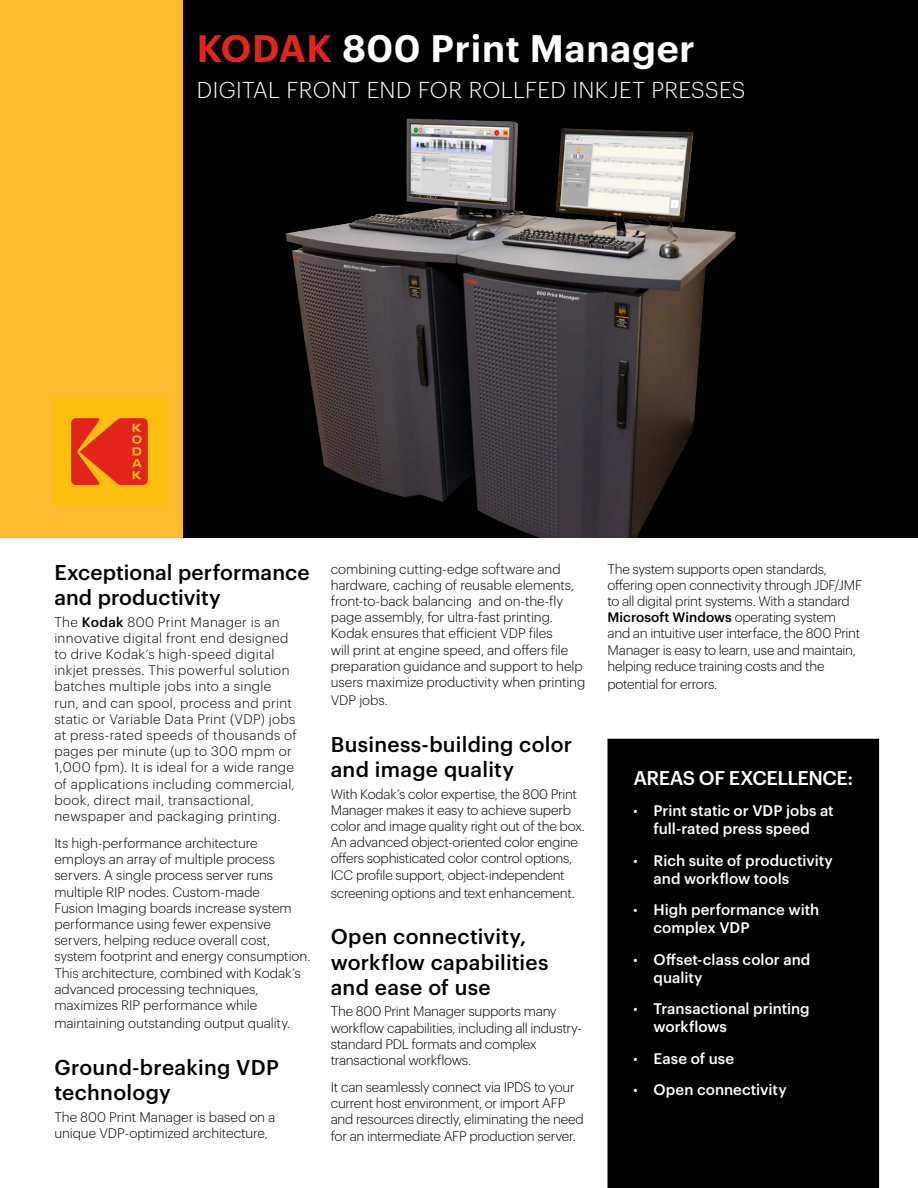
<style>
.page{position:relative;width:918px;height:1188px;background:#fff}
.page>*{position:absolute;margin:0;border:0;box-sizing:border-box;transform-origin:0 0}
.t1{font:600 37.5px "Graphik";letter-spacing:.02em;color:#fff}
.Body-FuturaLight_9_1{font:300 22.5px "Graphik";letter-spacing:.015em;color:#fff}
.Subhead_Style_1{font:500 21px/25.2px "Graphik";letter-spacing:.01em;color:#000}
.Paragraph_Style_1-10{font:500 19.5px "Graphik";letter-spacing:-.03em;color:#fff}
.t2{font:500 15px/18px "Graphik";color:#fff}
.Subhead_Style_1-2{font:300 13.5px/16.2px "Graphik";letter-spacing:-.01em;color:#000}
.Subhead_Style_1-3{font:300 13.5px/16.2px "Graphik";letter-spacing:.025em;color:#000}
.s1{color:#e1251b}
.s2{font-weight:500}
.s3{font-weight:300}
</style>
<div class="page">
<div style="left:182px;top:0;width:736px;height:537px;background:#000"></div>
<div style="left:608px;top:739px;width:271px;height:449px;background:#000"></div>
<div style="left:0;top:0;width:182px;height:537px;background:#fdbb30"></div>
<div style="left:51px;top:399px;width:116px;height:106px;background:#febe10"></div>
<svg style="left:71px;top:418px;width:77px;height:67px;background:#e64118"></svg>
<img style="left:286px;top:118px;width:450px;height:419px">
<p class="t1" style="left:197px;top:19px;width:500px"><span class="s1">KODAK</span> 800 Print Manager</p>
<p class="Body-FuturaLight_9_1" style="left:197px;top:73px;width:550px">DIGITAL FRONT END FOR ROLLFED INKJET PRESSES</p>
<p class="Subhead_Style_1" style="left:54px;top:558px;width:257px">Exceptional performance and productivity</p>
<p class="Subhead_Style_1-3" style="left:54px;top:613px;width:244px">The <span class="s2">Kodak</span> 800 Print Manager is an innovative digital front end designed to drive Kodak’s high-speed digital inkjet presses. This powerful solution batches multiple jobs into a single run, and can spool, process and print static or Variable Data Print (VDP) jobs at press-rated speeds of thousands of pages per minute (up to 300 mpm or 1,000 fpm). It is ideal for a wide range of applications including commercial, book, direct mail, transactional, newspaper and packaging printing.</p>
<p class="Subhead_Style_1-2" style="left:54px;top:834px;width:258px">Its high-performance architecture employs an array of multiple process servers. A single process server runs multiple RIP nodes. Custom-made<br>Fusion Imaging boards increase system performance using fewer expensive servers, helping reduce overall cost, system footprint and energy consumption.<br>This architecture, combined with Kodak’s advanced processing techniques, maximizes RIP performance while</p>
<p class="Subhead_Style_1-2" style="left:54px;top:1014px;width:238px">maintaining outstanding output quality.</p>
<p class="Subhead_Style_1" style="left:54px;top:1053px;width:226px">Ground-breaking VDP technology</p>
<p class="Subhead_Style_1-2" style="left:54px;top:1108px;width:223px">The 800 Print Manager is based on a unique VDP-optimized architecture,</p>
<p class="Subhead_Style_1-2" style="left:331px;top:560px;width:256px">combining cutting-edge software and hardware, caching of reusable elements, front-to-back balancing and on-the-fly page assembly, for ultra-fast printing.<br>Kodak ensures that efficient VDP files<br>will print at engine speed, and offers file preparation guidance and support to help users maximize productivity when printing</p>
<p class="Subhead_Style_1-2" style="left:331px;top:691px;width:59px">VDP jobs.</p>
<p class="Subhead_Style_1" style="left:331px;top:730px;width:243px">Business-building color and image quality</p>
<p class="Subhead_Style_1-2" style="left:331px;top:785px;width:256px">With Kodak’s color expertise, the 800 Print Manager makes it easy to achieve superb color and image quality right out of the box.<br>An advanced object-oriented color engine offers sophisticated color control options, ICC profile support, object-independent</p>
<p class="Subhead_Style_1-2" style="left:331px;top:884px;width:246px">screening options and text enhancement.</p>
<p class="Subhead_Style_1" style="left:331px;top:922px;width:219px">Open connectivity, workflow capabilities and ease of use</p>
<p class="Subhead_Style_1-2" style="left:331px;top:1002px;width:253px">The 800 Print Manager supports many workflow capabilities, including all industry&shy;standard PDL formats and complex transactional workflows.</p>
<p class="Subhead_Style_1-2" style="left:331px;top:1078px;width:254px">It can seamlessly connect via IPDS to your current host environment, or import AFP and resources directly, eliminating the need for an intermediate AFP production server.</p>
<p class="Subhead_Style_1-2" style="left:608px;top:560px;width:256px">The system supports open standards, offering open connectivity through JDF/JMF to all digital print systems. With a standard <span class="s2">Microsoft Windows</span> operating system<br>and an intuitive user interface, the 800 Print Manager is easy to learn, use and maintain, helping reduce training costs and the</p>
<p class="Subhead_Style_1-2" style="left:608px;top:675px;width:111px">potential for errors.</p>
<p class="Paragraph_Style_1-10" style="left:633px;top:763px;width:221px">AREAS OF EXCELLENCE:</p>
<p class="t2" style="left:633px;top:801px;width:202px;text-align:center"><span class="s3">•</span> Print static or VDP jobs at full-rated press speed</p>
<p class="t2" style="left:654px;top:850px;width:181px;text-indent:-20px"><span class="s3">•</span> Rich suite of productivity and workflow tools</p>
<p class="t2" style="left:654px;top:900px;width:167px;text-indent:-20px"><span class="s3">•</span> High performance with complex VDP</p>
<p class="t2" style="left:654px;top:949px;width:158px;text-indent:-20px"><span class="s3">•</span> Offset-class color and quality</p>
<p class="t2" style="left:654px;top:999px;width:158px;text-indent:-20px"><span class="s3">•</span> Transactional printing workflows</p>
<p class="t2" style="left:633px;top:1048px;width:102px"><span class="s3">•</span> Ease of use</p>
<p class="t2" style="left:633px;top:1080px;width:155px"><span class="s3">•</span> Open connectivity</p>
</div>
